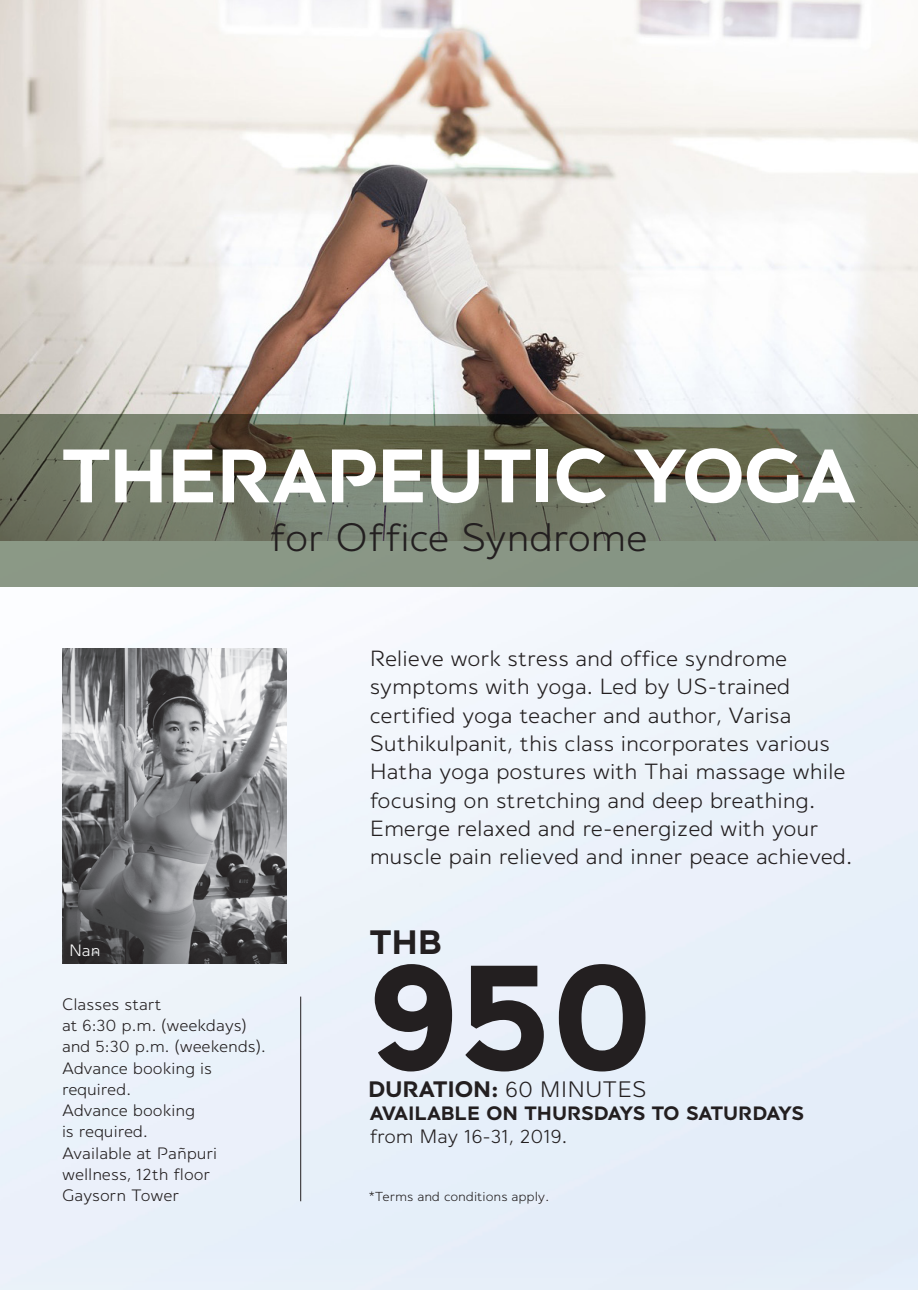
<style>
.page{position:relative;width:918px;height:1290px;background:#fff}
.page>*{position:absolute;margin:0;border:0;box-sizing:border-box;transform-origin:0 0}
.t1{font:700 165.2px "Panpuri Sans";color:#231f20}
.t2{font:700 81.38px "Panpuri Sans";letter-spacing:-.015em;color:#fff}
.t3{font:300 42.18px "Panpuri Sans";letter-spacing:-.015em;color:#231f20}
.t4{font:700 36.4px "Panpuri Sans";color:#231f20}
.t5{font:700 24.15px "Panpuri Sans";color:#231f20}
.t6{font:300 23.62px/28.3px "Panpuri Sans";color:#231f20}
.t7{font:700 20.82px/22.8px "Panpuri Sans";letter-spacing:-.005em;color:#231f20}
.t8{font:300 17.68px/21.3px "Panpuri Sans";letter-spacing:-.005em;color:#231f20}
.t9{font:300 17.68px "Panpuri Sans";color:#fff}
.t10{font:300 14px "Panpuri Sans";letter-spacing:-.005em;color:#231f20}
.s1{font-weight:300}
</style>
<div class="page">
<img style="left:0;top:587px;width:918px;height:703px">
<img style="left:0;top:0;width:918px;height:414px">
<svg style="left:0;top:414px;width:918px;height:173px;background:#747c69"></svg>
<hr style="left:300px;top:996px;width:1px;height:205px;background:#231f20">
<img style="left:62px;top:648px;width:225px;height:315px">
<p class="t2" style="left:62px;top:429px;width:795px">THERAPEUTIC YOGA</p>
<p class="t3" style="left:270px;top:515px;width:379px">for Office Syndrome</p>
<p class="t9" style="left:69px;top:940px;width:33px">Nan</p>
<p class="t8" style="left:62px;top:993px;width:205px">Classes start<br>at 6:30 p.m. (weekdays) and 5:30 p.m. (weekends).</p>
<p class="t8" style="left:62px;top:1057px;width:157px">Advance booking is required.<br>Advance booking<br>is required.<br>Available at Pañpuri wellness, 12th floor<br>Gaysorn Tower</p>
<p class="t6" style="left:370px;top:644px;width:484px">Relieve work stress and office syndrome symptoms with yoga. Led by US-trained certified yoga teacher and author, Varisa Suthikulpanit, this class incorporates various Hatha yoga postures with Thai massage while focusing on stretching and deep breathing.<br>Emerge relaxed and re-energized with your muscle pain relieved and inner peace achieved.</p>
<p class="t4" style="left:370px;top:921px;width:74px">THB</p>
<p class="t1" style="left:370px;top:922px;width:285px">950</p>
<p class="t5" style="left:368px;top:1076px;width:280px">DURATION: <span class="s1">60 MINUTES</span></p>
<p class="t7" style="left:370px;top:1102px;width:436px">AVAILABLE ON THURSDAYS TO SATURDAYS <span class="s1">from May 16-31, 2019.</span></p>
<p class="t10" style="left:369px;top:1189px;width:182px">*Terms and conditions apply.</p>
</div>
